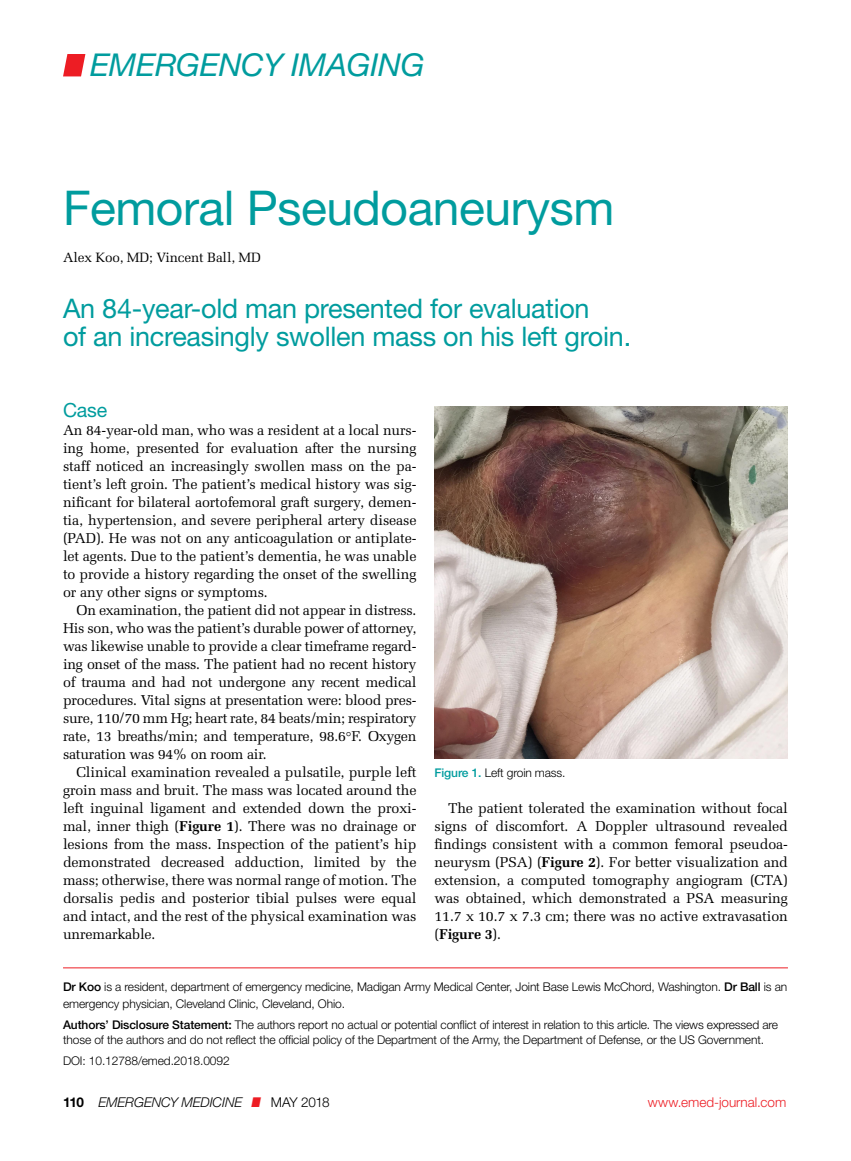
<style>
.page{position:relative;width:851px;height:1161px;background:#fff}
.page>*{position:absolute;margin:0;border:0;box-sizing:border-box;transform-origin:0 0}
.t1{font:48px "Helvetica Neue LT Std";letter-spacing:-.01em;color:#009c9e}
.t2{font:italic 31.5px "Helvetica Neue LT Std";letter-spacing:-.01em;color:#009c9e}
.t3{font:27px/28.5px "Helvetica Neue LT Std";letter-spacing:-.01em;color:#009c9e}
.t4{font:19.5px "Helvetica Neue LT Std";color:#009c9e}
.t5{font:14.25px/18px "Melior LT Std";letter-spacing:-.01em;color:#000;text-align:justify}
.t6{font:italic 300 13.5px "Helvetica Neue LT Std";letter-spacing:-.005em;color:#000}
.t7{font:13.5px "Melior LT Std";letter-spacing:-.01em;color:#000}
.t8{font:300 13.5px "Helvetica Neue LT Std";color:#ed1d24}
.t9{font:300 12px/17.2px "Helvetica Neue LT Std";letter-spacing:-.01em;color:#000}
.s1{font-weight:700}
.s2{font-weight:500;color:#009c9e}
.s3{font-weight:500}
.s4{font-weight:700;font-style:normal}
.s5{font-weight:900;color:#ed1d24}
.s6{font-style:normal}
</style>
<div class="page">
<svg style="left:63px;top:54px;width:22px;height:22px"></svg>
<hr style="left:63px;top:968px;width:725px;height:1px;background:#ed1d24">
<img style="left:434px;top:406px;width:353px;height:353px">
<h2 class="t2" style="left:90px;top:46px;width:336px">EMERGENCY IMAGING</h2>
<h1 class="t1" style="left:63px;top:179px;width:552px">Femoral Pseudoaneurysm</h1>
<p class="t7" style="left:63px;top:250px;width:199px">Alex Koo, MD; Vincent Ball, MD</p>
<h3 class="t3" style="left:63px;top:294px;width:569px">An 84-year-old man presented for evaluation<br>of an increasingly swollen mass on his left groin.</h3>
<h3 class="t4" style="left:63px;top:398px;width:46px">Case</h3>
<p class="t5" style="left:63px;top:421px;width:355px">An 84-year-old man, who was a resident at a local nurs&shy;ing home, presented for evaluation after the nursing staff noticed an increasingly swollen mass on the pa&shy;tient’s left groin. The patient’s medical history was sig&shy;nificant for bilateral aortofemoral graft surgery, demen&shy;tia, hypertension, and severe peripheral artery disease (PAD). He was not on any anticoagulation or antiplate&shy;let agents. Due to the patient’s dementia, he was unable to provide a history regarding the onset of the swelling or any other signs or symptoms.</p>
<p class="t5" style="left:63px;top:601px;width:355px;text-indent:13px">On examination, the patient did not appear in distress.<br>His son, who was the patient’s durable power of attorney, was likewise unable to provide a clear timeframe regard&shy;ing onset of the mass. The patient had no recent history of trauma and had not undergone any recent medical procedures. Vital signs at presentation were: blood pres&shy;sure, 110/70 mm Hg; heart rate, 84 beats/min; respiratory rate, 13 breaths/min; and temperature, 98.6°F. Oxygen saturation was 94% on room air.</p>
<p class="t5" style="left:63px;top:763px;width:355px;text-indent:13px">Clinical examination revealed a pulsatile, purple left groin mass and bruit. The mass was located around the left inguinal ligament and extended down the proxi&shy;mal, inner thigh (<span class="s1">Figure 1</span>). There was no drainage or lesions from the mass. Inspection of the patient’s hip demonstrated decreased adduction, limited by the mass; otherwise, there was normal range of motion. The dorsalis pedis and posterior tibial pulses were equal and intact, and the rest of the physical examination was unremarkable.</p>
<p class="t9" style="left:434px;top:763px;width:133px"><span class="s2">Figure 1.</span> Left groin mass.</p>
<p class="t5" style="left:434px;top:799px;width:355px;text-indent:13px">The patient tolerated the examination without focal signs of discomfort. A Doppler ultrasound revealed findings consistent with a common femoral pseudoa&shy;neurysm (PSA) (<span class="s1">Figure 2</span>). For better visualization and extension, a computed tomography angiogram (CTA) was obtained, which demonstrated a PSA measuring 11.7 x 10.7 x 7.3 cm; there was no active extravasation (<span class="s1">Figure 3</span>).</p>
<p class="t9" style="left:63px;top:978px;width:725px"><span class="s3">Dr Koo</span> is a resident, department of emergency medicine, Madigan Army Medical Center, Joint Base Lewis McChord, Washington. <span class="s3">Dr Ball</span> is an emergency physician, Cleveland Clinic, Cleveland, Ohio.</p>
<p class="t9" style="left:63px;top:1017px;width:716px;line-height:15px"><span class="s3">Authors’ Disclosure Statement:</span> The authors report no actual or potential conflict of interest in relation to this article. The views expressed are those of the authors and do not reflect the official policy of the Department of the Army, the Department of Defense, or the US Government.</p>
<p class="t9" style="left:63px;top:1052px;width:168px">DOI: 10.12788/emed.2018.0092</p>
<p class="t6" style="left:63px;top:1094px;width:268px"><span class="s4">110</span> EMERGENCY MEDICINE <span class="s5">I</span> <span class="s6">MAY 2018</span></p>
<p class="t8" style="left:647px;top:1094px;width:140px">www.emed-journal.com</p>
</div>
